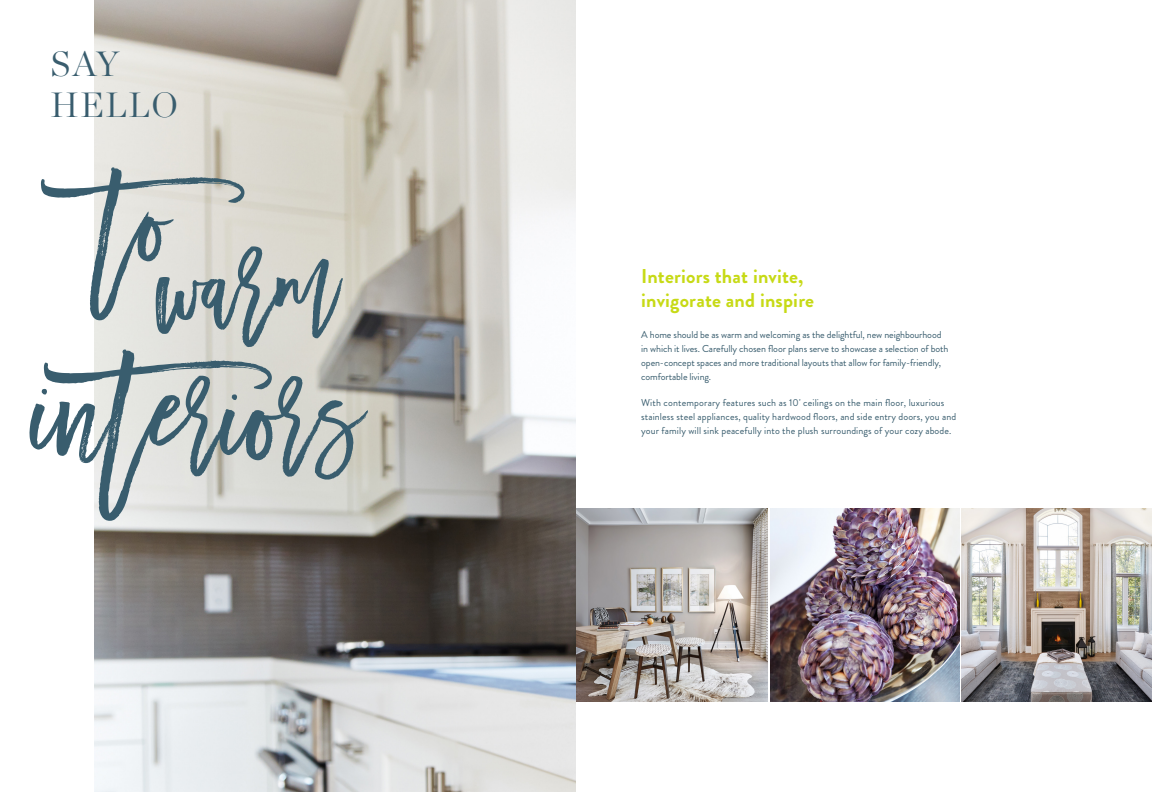
<style>
.page{position:relative;width:1152px;height:792px;background:#fff}
.page>*{position:absolute;margin:0;border:0;box-sizing:border-box;transform-origin:0 0}
.t1{font:140px "Madina Script";color:#395d6e}
.t2{font:125px "Madina Script";color:#395d6e}
.t3{font:100px "Madina Script";color:#395d6e}
.t4{font:300 35px "Chronicle Display";letter-spacing:.05em;color:#395d6e}
.t5{font:700 20px/24px "Brandon Grotesque";letter-spacing:.01em;color:#c7da16}
.Paragraph_HG{font:10px/14px "Brandon Grotesque";letter-spacing:-.01em;color:#395d6e}
.Paragraph_HG-2{font:10px/14px "Brandon Grotesque";letter-spacing:.01em;color:#395d6e}
</style>
<div class="page">
<img style="left:576px;top:509px;width:192px;height:193px">
<img style="left:962px;top:509px;width:190px;height:193px">
<img style="left:770px;top:509px;width:189px;height:193px">
<img style="left:95px;top:0;width:481px;height:792px">
<p class="t4" style="left:51px;top:37px;width:70px">SAY</p>
<p class="t4" style="left:51px;top:78px;width:129px">HELLO</p>
<p class="t2" style="left:98px;top:145px;width:205px">to</p>
<p class="t3" style="left:156px;top:222px;width:179px">warm</p>
<p class="t1" style="left:29px;top:325px;width:309px">inte</p>
<p class="t3" style="left:188px;top:352px;width:37px">r</p>
<p class="t3" style="left:280px;top:352px;width:82px">rs</p>
<p class="t1" style="left:219px;top:330px;width:61px">io</p>
<p class="t5" style="left:641px;top:264px;width:174px">Interiors that invite, invigorate and inspire</p>
<p class="Paragraph_HG" style="left:641px;top:328px;width:309px">A home should be as warm and welcoming as the delightful, new neighbourhood in which it lives. Carefully chosen floor plans serve to showcase a selection of both open-concept spaces and more traditional layouts that allow for family-friendly, comfortable living.</p>
<p class="Paragraph_HG-2" style="left:641px;top:396px;width:317px">With contemporary features such as 10' ceilings on the main floor, luxurious stainless steel appliances, quality hardwood floors, and side entry doors, you and your family will sink peacefully into the plush surroundings of your cozy abode.</p>
</div>
